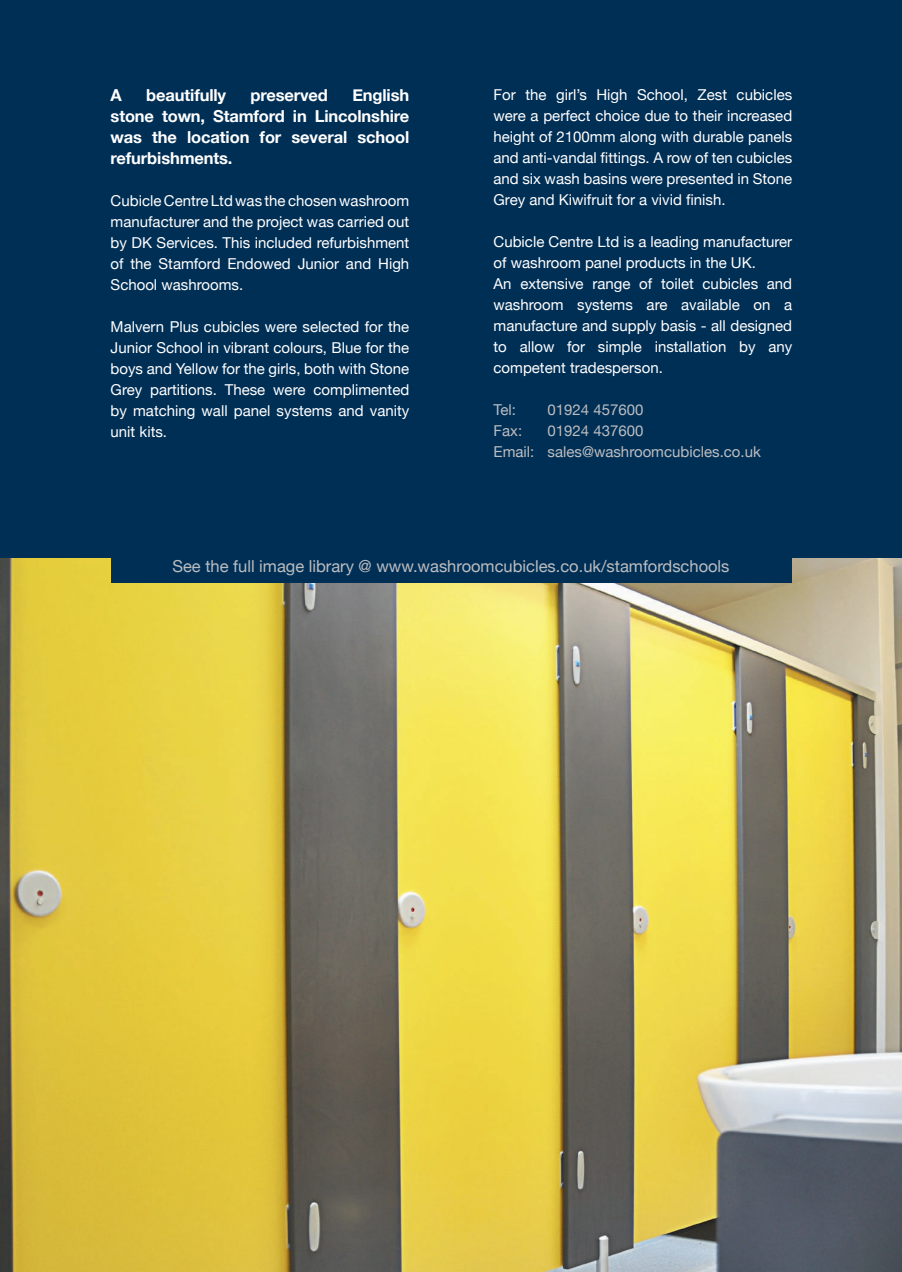
<style>
.page{position:relative;width:902px;height:1272px;background:#fff}
.page>*{position:absolute;margin:0;border:0;box-sizing:border-box;transform-origin:0 0}
.t1{font:700 16.5px/21px "Helvetica Neue";letter-spacing:-.01em;color:#fff;text-align:justify}
.t2{font:16.5px "Helvetica Neue";color:#bcbdc0}
.t3{font:15px/21px "Helvetica Neue";color:#fff;text-align:justify}
.t4{font:15px/21px "Helvetica Neue";color:#bcbdc0}
</style>
<div class="page">
<img style="left:0;top:557px;width:901px;height:714px">
<div style="left:0;top:0;width:901px;height:557px;background:#002f56"></div>
<div style="left:111px;top:539px;width:681px;height:44px;background:#002f56"></div>
<p class="t1" style="left:111px;top:84px;width:13px">A</p>
<p class="t1" style="left:146px;top:84px;width:81px">beautifully</p>
<p class="t1" style="left:250px;top:84px;width:79px">preserved</p>
<p class="t1" style="left:111px;top:84px;width:300px;text-indent:242px">English stone town, Stamford in Lincolnshire was the location for several school refurbishments.</p>
<p class="t3" style="left:111px;top:189px;width:300px">Cubicle Centre Ltd was the chosen washroom manufacturer and the project was carried out by DK Services. This included refurbishment of the Stamford Endowed Junior and High School washrooms.</p>
<p class="t3" style="left:111px;top:315px;width:300px">Malvern Plus cubicles were selected for the Junior School in vibrant colours, Blue for the boys and Yellow for the girls, both with Stone Grey partitions. These were complimented by matching wall panel systems and vanity unit kits.</p>
<p class="t3" style="left:493px;top:83px;width:300px">For the girl’s High School, Zest cubicles were a perfect choice due to their increased height of 2100mm along with durable panels and anti-vandal fittings. A row of ten cubicles and six wash basins were presented in Stone Grey and Kiwifruit for a vivid finish.</p>
<p class="t3" style="left:493px;top:230px;width:300px;text-align:left">Cubicle Centre Ltd is a leading manufacturer of washroom panel products in the UK.<br>An extensive range of toilet cubicles and washroom systems are available on a manufacture and supply basis - all designed to allow for simple installation by any competent tradesperson.</p>
<p class="t4" style="left:493px;top:398px;width:24px">Tel:</p>
<p class="t4" style="left:547px;top:398px;width:97px">01924 457600</p>
<p class="t4" style="left:493px;top:419px;width:30px">Fax:</p>
<p class="t4" style="left:493px;top:419px;width:269px;text-indent:54px">01924 437600<br>Email: sales@washroomcubicles.co.uk</p>
<p class="t2" style="left:172px;top:552px;width:558px">See the full image library @ www.washroomcubicles.co.uk/stamfordschools</p>
</div>
